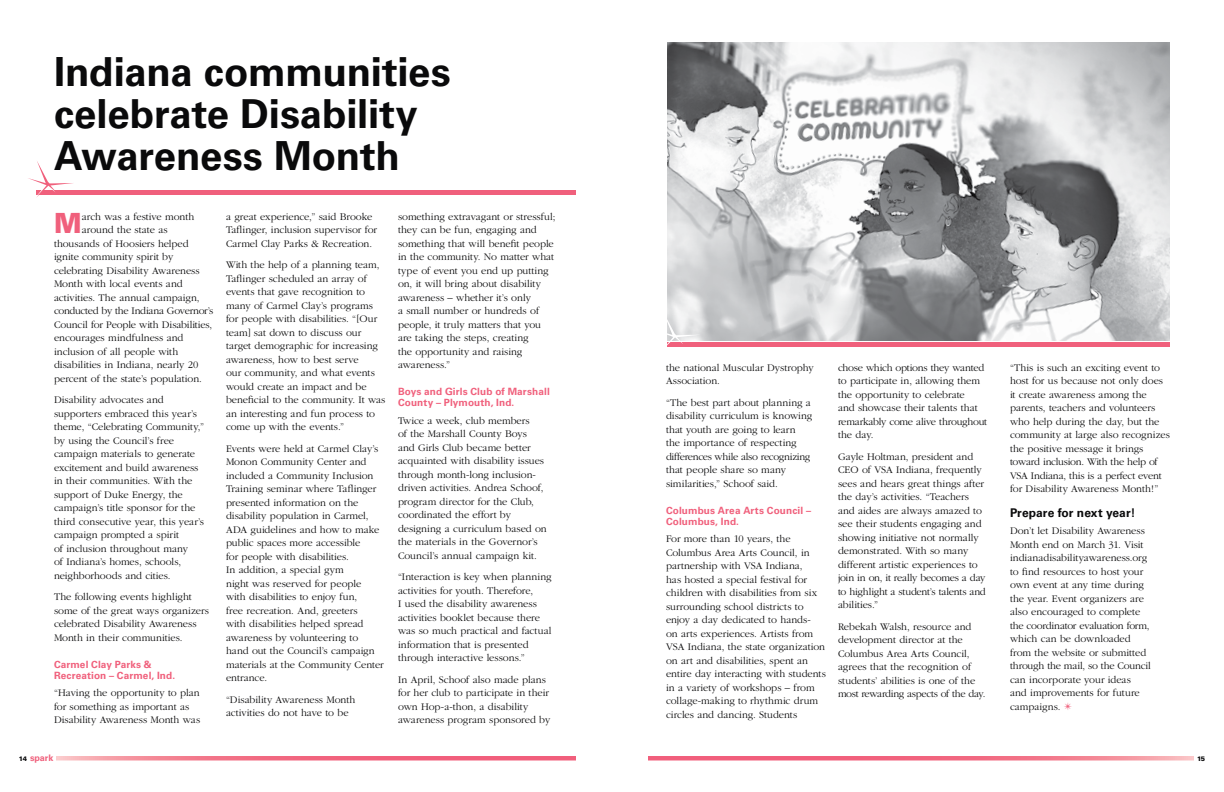
<style>
.page{position:relative;width:1224px;height:792px;background:#fff}
.page>*{position:absolute;margin:0;border:0;box-sizing:border-box;transform-origin:0 0}
.t1{font:700 40px/42px "Univers";letter-spacing:-.005em;color:#0a0a0b}
.t2{font:900 27.8px "Univers";color:#f0607c}
.t3{font:700 12px "Univers";letter-spacing:.005em;color:#0a0a0b}
.t4{font:300 10.5px/13.5px "Garamond";letter-spacing:-.005em;color:#0a0a0b}
.t5{font:300 10.5px "Garamond";letter-spacing:-.03em;color:#0a0a0b}
.t6{font:700 10px/11px "Univers";letter-spacing:.015em;color:#f0607c}
.t7{font:700 9px "Univers";letter-spacing:-.005em;color:#f0607c}
.t8{font:900 6.5px "Univers";color:#0a0a0b}
.s1{color:#f0607c}
.s2{font-weight:900;font-size:6.5px;color:#0a0a0b}
</style>
<div class="page">
<img style="left:668px;top:42px;width:502px;height:298px">
<div style="left:668px;top:342px;width:502px;height:5px;background:#f0607c"></div>
<svg style="left:667px;top:312px;width:34px;height:35px"></svg>
<hr style="left:36px;top:190px;width:540px;height:4px;background:#f0607c">
<svg style="left:28px;top:161px;width:46px;height:36px"></svg>
<svg style="left:56px;top:756px;width:520px;height:4px;background:#f27288"></svg>
<svg style="left:648px;top:756px;width:546px;height:4px;background:#f27187"></svg>
<h1 class="t1" style="left:54px;top:51px;width:398px">Indiana communities celebrate Disability<br>Awareness Month</h1>
<h2 class="t2" style="left:54px;top:206px;width:29px">M</h2>
<p class="t4" style="left:82px;top:210px;width:114px">arch was a festive month</p>
<p class="t4" style="left:82px;top:223px;width:87px">around the state as</p>
<p class="t4" style="left:54px;top:237px;width:136px">thousands of Hoosiers helped</p>
<p class="t4" style="left:54px;top:250px;width:121px">ignite community spirit by</p>
<p class="t4" style="left:54px;top:264px;width:147px">celebrating Disability Awareness</p>
<p class="t4" style="left:54px;top:277px;width:130px">Month with local events and</p>
<p class="t4" style="left:54px;top:291px;width:147px">activities. The annual campaign,</p>
<p class="t5" style="left:54px;top:305px;width:161px">conducted by the Indiana Governor’s</p>
<p class="t4" style="left:54px;top:318px;width:160px">Council for People with Disabilities,</p>
<p class="t4" style="left:54px;top:331px;width:131px">encourages mindfulness and</p>
<p class="t4" style="left:54px;top:345px;width:126px">inclusion of all people with</p>
<p class="t4" style="left:54px;top:358px;width:146px">disabilities in Indiana, nearly 20</p>
<p class="t4" style="left:54px;top:372px;width:149px">percent of the state’s population.</p>
<p class="t4" style="left:54px;top:393px;width:152px">Disability advocates and supporters embraced this year’s theme, “Celebrating Community,” by using the Council’s free campaign materials to generate excitement and build awareness in their communities. With the support of Duke Energy, the campaign’s title sponsor for the third consecutive year, this year’s campaign prompted a spirit<br>of inclusion throughout many<br>of Indiana’s homes, schools, neighborhoods and cities.</p>
<p class="t4" style="left:54px;top:590px;width:156px">The following events highlight some of the great ways organizers celebrated Disability Awareness<br>Month in their communities.</p>
<p class="t6" style="left:54px;top:659px;width:123px">Carmel Clay Parks &amp;<br>Recreation – Carmel, Ind.</p>
<p class="t4" style="left:54px;top:686px;width:148px">“Having the opportunity to plan for something as important as<br>Disability Awareness Month was</p>
<p class="t4" style="left:226px;top:210px;width:153px">a great experience,” said Brooke<br>Taflinger, inclusion supervisor for<br>Carmel Clay Parks &amp; Recreation.</p>
<p class="t4" style="left:226px;top:258px;width:161px">With the help of a planning team,<br>Taflinger scheduled an array of events that gave recognition to many of Carmel Clay’s programs for people with disabilities. “[Our team] sat down to discuss our target demographic for increasing awareness, how to best serve<br>our community, and what events would create an impact and be beneficial to the community. It was an interesting and fun process to come up with the events.”</p>
<p class="t4" style="left:226px;top:442px;width:159px">Events were held at Carmel Clay’s<br>Monon Community Center and included a Community Inclusion<br>Training seminar where Taflinger presented information on the disability population in Carmel,<br>ADA guidelines and how to make public spaces more accessible<br>for people with disabilities.<br>In addition, a special gym<br>night was reserved for people<br>with disabilities to enjoy fun,<br>free recreation. And, greeters<br>with disabilities helped spread awareness by volunteering to<br>hand out the Council’s campaign materials at the Community Center entrance.</p>
<p class="t4" style="left:226px;top:693px;width:131px">“Disability Awareness Month activities do not have to be</p>
<p class="t4" style="left:398px;top:210px;width:159px">something extravagant or stressful; they can be fun, engaging and something that will benefit people in the community. No matter what type of event you end up putting on, it will bring about disability awareness – whether it’s only<br>a small number or hundreds of people, it truly matters that you are taking the steps, creating<br>the opportunity and raising awareness.”</p>
<p class="t6" style="left:398px;top:386px;width:153px">Boys and Girls Club of Marshall<br>County – Plymouth, Ind.</p>
<p class="t4" style="left:398px;top:414px;width:150px">Twice a week, club members<br>of the Marshall County Boys<br>and Girls Club became better acquainted with disability issues through month-long inclusion&shy;driven activities. Andrea Schoof, program director for the Club, coordinated the effort by designing a curriculum based on the materials in the Governor’s<br>Council’s annual campaign kit.</p>
<p class="t4" style="left:398px;top:570px;width:155px">“Interaction is key when planning activities for youth. Therefore,<br>I used the disability awareness activities booklet because there was so much practical and factual information that is presented through interactive lessons.”</p>
<p class="t4" style="left:398px;top:673px;width:154px">In April, Schoof also made plans for her club to participate in their own Hop-a-thon, a disability awareness program sponsored by</p>
<p class="t4" style="left:666px;top:361px;width:149px">the national Muscular Dystrophy<br>Association.</p>
<p class="t4" style="left:666px;top:396px;width:148px">“The best part about planning a disability curriculum is knowing that youth are going to learn the importance of respecting differences while also recognizing that people share so many similarities,” Schoof said.</p>
<p class="t6" style="left:666px;top:505px;width:147px">Columbus Area Arts Council –<br>Columbus, Ind.</p>
<p class="t4" style="left:666px;top:532px;width:161px">For more than 10 years, the<br>Columbus Area Arts Council, in partnership with VSA Indiana,<br>has hosted a special festival for children with disabilities from six surrounding school districts to enjoy a day dedicated to hands-<br>on arts experiences. Artists from<br>VSA Indiana, the state organization on art and disabilities, spent an entire day interacting with students in a variety of workshops – from collage-making to rhythmic drum circles and dancing. Students</p>
<p class="t4" style="left:838px;top:361px;width:151px">chose which options they wanted to participate in, allowing them the opportunity to celebrate<br>and showcase their talents that remarkably come alive throughout the day.</p>
<p class="t4" style="left:838px;top:450px;width:149px">Gayle Holtman, president and<br>CEO of VSA Indiana, frequently sees and hears great things after the day’s activities. “Teachers and aides are always amazed to see their students engaging and showing initiative not normally demonstrated. With so many different artistic experiences to join in on, it really becomes a day to highlight a student’s talents and abilities.”</p>
<p class="t4" style="left:838px;top:620px;width:149px">Rebekah Walsh, resource and development director at the<br>Columbus Area Arts Council, agrees that the recognition of students’ abilities is one of the most rewarding aspects of the day.</p>
<p class="t4" style="left:1010px;top:361px;width:161px">“This is such an exciting event to host for us because not only does it create awareness among the parents, teachers and volunteers who help during the day, but the community at large also recognizes the positive message it brings toward inclusion. With the help of<br>VSA Indiana, this is a perfect event for Disability Awareness Month!”</p>
<p class="t3" style="left:1010px;top:506px;width:127px">Prepare for next year!</p>
<p class="t4" style="left:1010px;top:524px;width:142px">Don’t let Disability Awareness<br>Month end on March 31. Visit indianadisabilityawareness.org to find resources to host your own event at any time during the year. Event organizers are also encouraged to complete the coordinator evaluation form, which can be downloaded from the website or submitted through the mail, so the Council can incorporate your ideas<br>and improvements for future campaigns. <span class="s1">✴</span></p>
<p class="t7" style="left:19px;top:752px;width:36px"><span class="s2">14</span> spark</p>
<p class="t8" style="left:1197px;top:754px;width:10px">15</p>
</div>
